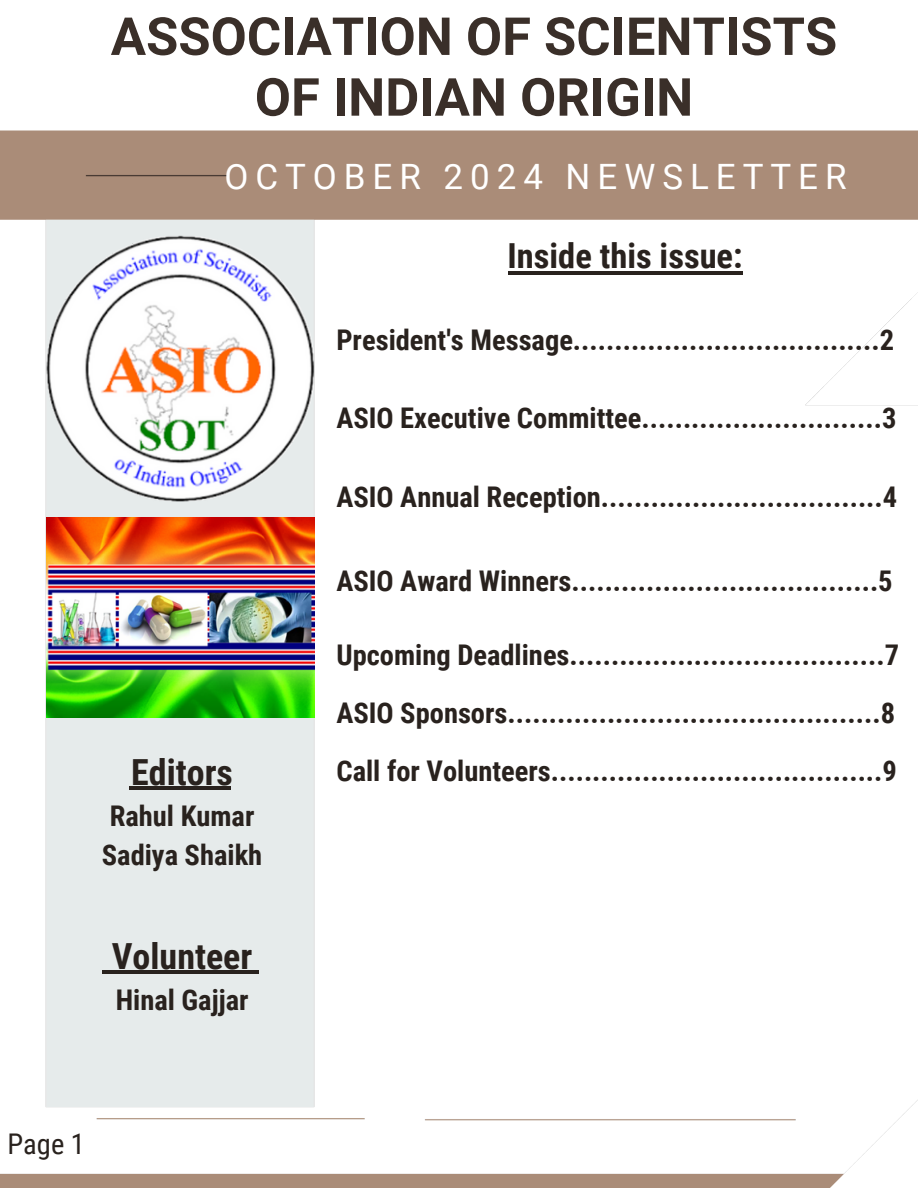
<style>
.page{position:relative;width:918px;height:1188px;background:#fff}
.page>*{position:absolute;margin:0;border:0;box-sizing:border-box;transform-origin:0 0}
.t1{font:700 52.5px "Roboto";color:#3a2f29}
.t2{font:700 36px "Roboto Condensed";color:#29221e}
.t3{font:34.95px "Roboto";letter-spacing:.2em;color:#fff}
.t4{font:700 34.5px "Roboto Condensed";color:#29221e}
.t5{font:700 28.5px/39.3px "Roboto Condensed";color:#29221e}
.t6{font:28.5px "Roboto Condensed";color:#29221e}
</style>
<div class="page">
<img style="left:0;top:130px;width:918px;height:1058px">
<hr style="left:102px;top:971px;width:157px;height:3px;background:#29221e">
<hr style="left:129px;top:787px;width:102px;height:3px;background:#29221e">
<hr style="left:508px;top:271px;width:235px;height:4px;background:#29221e">
<img style="left:46px;top:236px;width:268px;height:265px">
<img style="left:46px;top:517px;width:268px;height:201px">
<h1 class="t1" style="left:111px;top:6px;width:728px">ASSOCIATION OF SCIENTISTS</h1>
<p class="t1" style="left:255px;top:67px;width:440px">OF INDIAN ORIGIN</p>
<h2 class="t3" style="left:224px;top:156px;width:624px">OCTOBER 2024 NEWSLETTER</h2>
<h3 class="t4" style="left:508px;top:236px;width:237px">Inside this issue:</h3>
<h4 class="t5" style="left:336px;top:320px;width:559px">President's Message.....................................2</h4>
<h4 class="t5" style="left:336px;top:399px;width:561px">ASIO Executive Committee.............................3</h4>
<h4 class="t5" style="left:336px;top:478px;width:562px">ASIO Annual Reception..................................4</h4>
<p class="t2" style="left:131px;top:752px;width:103px">Editors</p>
<p class="t5" style="left:102px;top:796px;width:162px">Rahul Kumar<br>Sadiya Shaikh</p>
<p class="t2" style="left:112px;top:936px;width:142px">Volunteer</p>
<p class="t5" style="left:116px;top:980px;width:134px">Hinal Gajjar</p>
<h4 class="t5" style="left:336px;top:562px;width:558px">ASIO Award Winners.....................................5</h4>
<h4 class="t5" style="left:336px;top:635px;width:564px">Upcoming Deadlines......................................7</h4>
<h4 class="t5" style="left:336px;top:694px;width:560px">ASIO Sponsors.............................................8</h4>
<p class="t5" style="left:336px;top:752px;width:562px">Call for Volunteers........................................9</p>
<p class="t6" style="left:8px;top:1127px;width:79px">Page 1</p>
</div>
